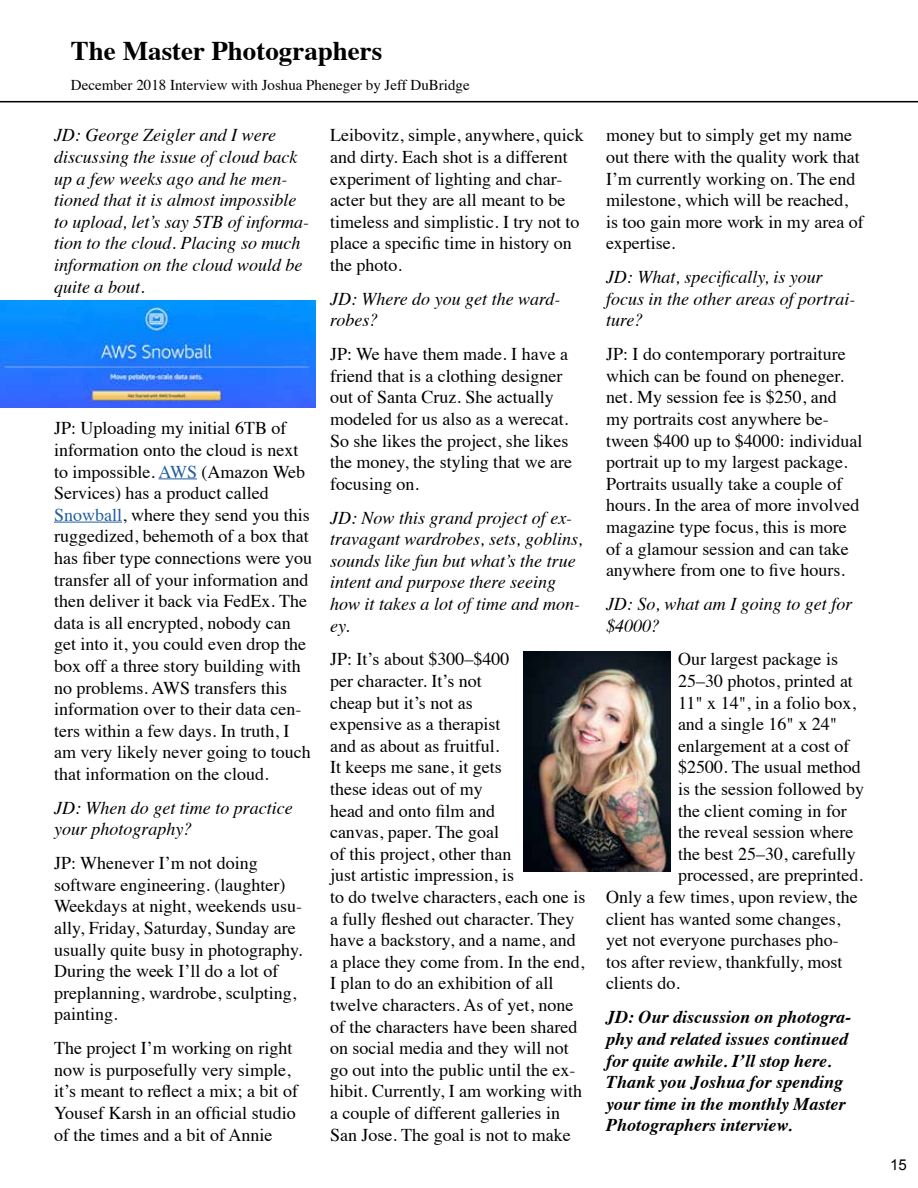
<style>
.page{position:relative;width:918px;height:1188px;background:#fff}
.page>*{position:absolute;margin:0;border:0;box-sizing:border-box;transform-origin:0 0}
.t1{font:700 27px "Times";color:#000}
.t2{font:18px/21.6px "Times";color:#000}
.t3{font:italic 18px/21.6px "Times";color:#000}
.t4{font:italic 700 18px/21.6px "Times";color:#000}
.t5{font:15px "Times";color:#000}
.t6{font:15px "Arial";color:#000}
.s1{color:#215e9e}
</style>
<div class="page">
<hr style="left:0;top:101px;width:918px;height:1px;background:#000">
<hr style="left:159px;top:478px;width:38px;height:1px;background:#215e9e">
<hr style="left:54px;top:522px;width:68px;height:1px;background:#215e9e">
<img style="left:524px;top:652px;width:146px;height:220px">
<img style="left:0;top:301px;width:316px;height:107px">
<h1 class="t1" style="left:71px;top:25px;width:313px">The Master Photographers</h1>
<p class="t5" style="left:71px;top:71px;width:400px">December 2018 Interview with Joshua Pheneger by Jeff DuBridge</p>
<p class="t3" style="left:54px;top:123px;width:257px">JD: George Zeigler and I were discussing the issue of cloud back up a few weeks ago and he men&shy;tioned that it is almost impossible to upload, let’s say 5TB of informa&shy;tion to the cloud. Placing so much information on the cloud would be quite a bout.</p>
<p class="t2" style="left:330px;top:123px;width:255px">Leibovitz, simple, anywhere, quick and dirty. Each shot is a different experiment of lighting and char&shy;acter but they are all meant to be timeless and simplistic. I try not to place a specific time in history on the photo.</p>
<p class="t3" style="left:330px;top:287px;width:232px">JD: Where do you get the ward&shy;robes?</p>
<p class="t2" style="left:330px;top:342px;width:244px">JP: We have them made. I have a friend that is a clothing designer out of Santa Cruz. She actually modeled for us also as a werecat.<br>So she likes the project, she likes the money, the styling that we are focusing on.</p>
<p class="t3" style="left:330px;top:506px;width:254px">JD: Now this grand project of ex&shy;travagant wardrobes, sets, goblins, sounds like fun but what’s the true intent and purpose there seeing how it takes a lot of time and mon&shy;ey.</p>
<p class="t2" style="left:330px;top:647px;width:257px">JP: It’s about $300–$400<br>per character. It’s not<br>cheap but it’s not as<br>expensive as a therapist<br>and as about as fruitful.<br>It keeps me sane, it gets<br>these ideas out of my<br>head and onto film and<br>canvas, paper. The goal<br>of this project, other than<br>just artistic impression, is<br>to do twelve characters, each one is a fully fleshed out character. They have a backstory, and a name, and a place they come from. In the end,<br>I plan to do an exhibition of all twelve characters. As of yet, none of the characters have been shared on social media and they will not go out into the public until the ex&shy;hibit. Currently, I am working with a couple of different galleries in<br>San Jose. The goal is not to make</p>
<p class="t2" style="left:54px;top:416px;width:260px">JP: Uploading my initial 6TB of information onto the cloud is next to impossible. <span class="s1">AWS</span> (Amazon Web Services) has a product called <span class="s1">Snowball</span>, where they send you this ruggedized, behemoth of a box that has fiber type connections were you transfer all of your information and then deliver it back via FedEx. The data is all encrypted, nobody can get into it, you could even drop the box off a three story building with no problems. AWS transfers this information over to their data cen&shy;ters within a few days. In truth, I am very likely never going to touch that information on the cloud.</p>
<p class="t3" style="left:54px;top:796px;width:240px">JD: When do get time to practice your photography?</p>
<p class="t2" style="left:54px;top:851px;width:250px">JP: Whenever I’m not doing software engineering. (laughter)<br>Weekdays at night, weekends usu&shy;ally, Friday, Saturday, Sunday are usually quite busy in photography.<br>During the week I’ll do a lot of preplanning, wardrobe, sculpting, painting.</p>
<p class="t2" style="left:54px;top:1036px;width:245px">The project I’m working on right now is purposefully very simple, it’s meant to reflect a mix; a bit of<br>Yousef Karsh in an official studio of the times and a bit of Annie</p>
<p class="t2" style="left:606px;top:123px;width:259px">money but to simply get my name out there with the quality work that<br>I’m currently working on. The end milestone, which will be reached, is too gain more work in my area of expertise.</p>
<p class="t3" style="left:606px;top:265px;width:251px">JD: What, specifically, is your focus in the other areas of portrai&shy;ture?</p>
<p class="t2" style="left:606px;top:342px;width:258px">JP: I do contemporary portraiture which can be found on pheneger. net. My session fee is $250, and my portraits cost anywhere be&shy;tween $400 up to $4000: individual portrait up to my largest package.<br>Portraits usually take a couple of hours. In the area of more involved magazine type focus, this is more of a glamour session and can take anywhere from one to five hours.</p>
<p class="t3" style="left:606px;top:592px;width:248px">JD: So, what am I going to get for $4000?</p>
<p class="t2" style="left:678px;top:647px;width:162px">Our largest package is</p>
<p class="t2" style="left:678px;top:669px;width:176px">25–30 photos, printed at</p>
<p class="t2" style="left:678px;top:690px;width:180px">11" x 14", in a folio box,</p>
<p class="t2" style="left:678px;top:712px;width:161px">and a single 16" x 24"</p>
<p class="t2" style="left:678px;top:733px;width:173px">enlargement at a cost of</p>
<p class="t2" style="left:678px;top:755px;width:184px">$2500. The usual method</p>
<p class="t2" style="left:678px;top:777px;width:187px">is the session followed by</p>
<p class="t2" style="left:678px;top:798px;width:170px">the client coming in for</p>
<p class="t2" style="left:678px;top:820px;width:177px">the reveal session where</p>
<p class="t2" style="left:678px;top:841px;width:179px">the best 25–30, carefully</p>
<p class="t2" style="left:678px;top:863px;width:186px">processed, are preprinted.</p>
<p class="t2" style="left:606px;top:885px;width:253px">Only a few times, upon review, the</p>
<p class="t2" style="left:606px;top:906px;width:236px">client has wanted some changes,</p>
<p class="t2" style="left:606px;top:928px;width:234px">yet not everyone purchases pho-</p>
<p class="t2" style="left:606px;top:949px;width:238px">tos after review, thankfully, most</p>
<p class="t2" style="left:606px;top:971px;width:75px">clients do.</p>
<p class="t4" style="left:606px;top:1005px;width:247px">JD: Our discussion on photogra&shy;phy and related issues continued for quite awhile. I’ll stop here.<br>Thank you Joshua for spending your time in the monthly Master<br>Photographers interview.</p>
<p class="t6" style="left:890px;top:1155px;width:18px">15</p>
</div>
